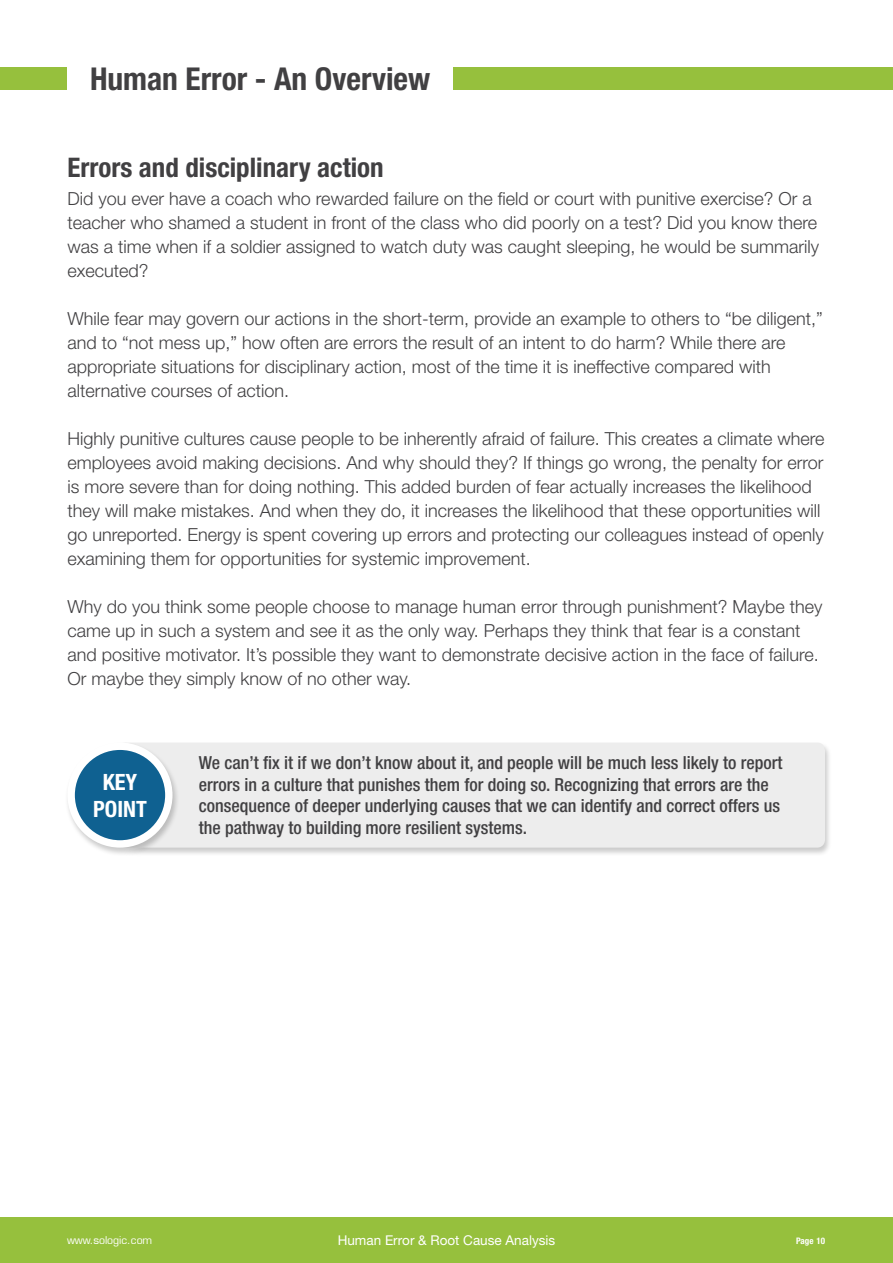
<style>
.page{position:relative;width:893px;height:1263px;background:#fff}
.page>*{position:absolute;margin:0;border:0;box-sizing:border-box;transform-origin:0 0}
.t1{font:700 condensed 31.5px "Helvetica Neue LT Pro";color:#414042}
.t2{font:700 condensed 27px "Helvetica Neue LT Pro";color:#414042}
.t3{font:700 condensed 22.5px "Helvetica Neue LT Pro";color:#fff}
.t4{font:300 18px/24px "Helvetica Neue LT Pro";color:#414042}
.t5{font:500 condensed 18px/21.6px "Helvetica Neue LT Pro";color:#414042}
.t6{font:13.5px "Helvetica Neue LT Pro";color:#fff}
.t7{font:10.5px "Eurostile LT";color:#fff}
.t8{font:700 condensed 9px "Helvetica Neue LT Pro";color:#fff}
</style>
<div class="page">
<div style="left:0;top:68px;width:893px;height:22px;background:#96c03d"></div>
<div style="left:0;top:1218px;width:893px;height:45px;background:#96c03d"></div>
<div style="left:68px;top:68px;width:385px;height:22px;background:#fff"></div>
<div style="left:119px;top:741px;width:713px;height:115px;background:#000;opacity:.21"></div>
<div style="left:180px;top:742px;width:645px;height:105px;background:#ededed"></div>
<div style="left:65px;top:741px;width:115px;height:115px;background:#000;opacity:.21"></div>
<svg style="left:68px;top:742px;width:104px;height:105px"></svg>
<p class="t1" style="left:90px;top:59px;width:342px">Human Error - An Overview</p>
<p class="t2" style="left:68px;top:151px;width:318px">Errors and disciplinary action</p>
<p class="t4" style="left:68px;top:186px;width:753px">Did you ever have a coach who rewarded failure on the field or court with punitive exercise? Or a teacher who shamed a student in front of the class who did poorly on a test? Did you know there was a time when if a soldier assigned to watch duty was caught sleeping, he would be summarily executed?</p>
<p class="t4" style="left:68px;top:306px;width:757px">While fear may govern our actions in the short-term, provide an example to others to “be diligent,” and to “not mess up,” how often are errors the result of an intent to do harm? While there are appropriate situations for disciplinary action, most of the time it is ineffective compared with alternative courses of action.</p>
<p class="t4" style="left:68px;top:426px;width:758px">Highly punitive cultures cause people to be inherently afraid of failure. This creates a climate where employees avoid making decisions. And why should they? If things go wrong, the penalty for error is more severe than for doing nothing. This added burden of fear actually increases the likelihood they will make mistakes. And when they do, it increases the likelihood that these opportunities will go unreported. Energy is spent covering up errors and protecting our colleagues instead of openly examining them for opportunities for systemic improvement.</p>
<p class="t4" style="left:68px;top:594px;width:756px">Why do you think some people choose to manage human error through punishment? Maybe they came up in such a system and see it as the only way. Perhaps they think that fear is a constant and positive motivator. It’s possible they want to demonstrate decisive action in the face of failure.<br>Or maybe they simply know of no other way.</p>
<p class="t3" style="left:103px;top:768px;width:36px">KEY</p>
<p class="t3" style="left:93px;top:795px;width:55px">POINT</p>
<p class="t5" style="left:199px;top:752px;width:585px">We can’t fix it if we don’t know about it, and people will be much less likely to report errors in a culture that punishes them for doing so. Recognizing that errors are the consequence of deeper underlying causes that we can identify and correct offers us the pathway to building more resilient systems.</p>
<p class="t7" style="left:67px;top:1234px;width:87px">www.sologic.com</p>
<p class="t6" style="left:338px;top:1232px;width:219px">Human Error &amp; Root Cause Analysis</p>
<p class="t8" style="left:796px;top:1235px;width:30px">Page 10</p>
</div>
